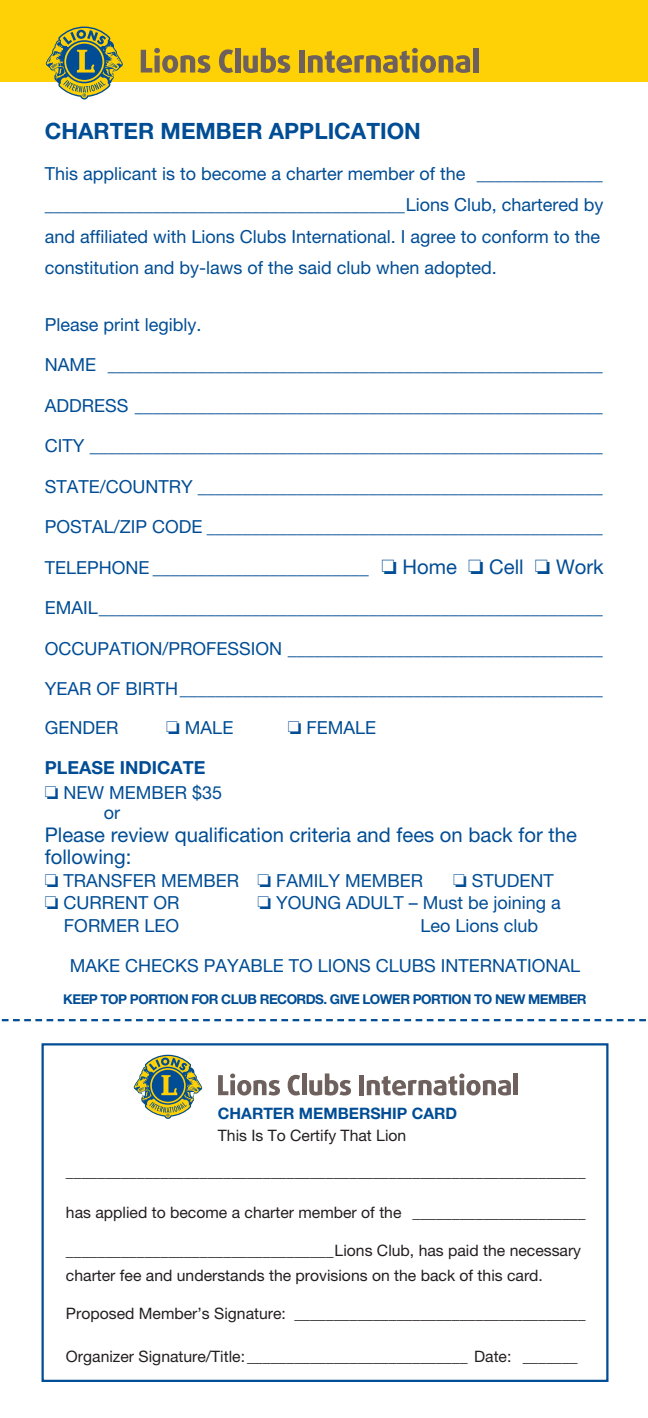
<style>
.page{position:relative;width:648px;height:1418px;background:#fff}
.page>*{position:absolute;margin:0;border:0;box-sizing:border-box;transform-origin:0 0}
.t1{font:700 22.5px "Helvetica Neue";color:#014d95}
.t2{font:20.25px/22.5px "Helvetica Neue";color:#014d95}
.t3{font:18px/31.5px "Helvetica Neue";color:#014d95}
.t4{font:700 18px "Helvetica Neue";color:#014d95}
.t5{font:15.75px "Helvetica Neue";color:#231f20}
.t6{font:700 15.75px "Helvetica Neue";color:#014d95}
.t7{font:700 13.5px "Helvetica Neue";letter-spacing:-.04em;color:#014d95}
.s1{font-size:20.25px}
</style>
<div class="page">
<div style="left:0;top:0;width:648px;height:81px;background:#fed006"></div>
<div style="left:42px;top:1043px;width:567px;height:339px;border:2px solid #014d95"></div>
<svg style="left:1px;top:1019px;width:645px;height:2px"></svg>
<svg style="left:46px;top:27px;width:77px;height:72px"></svg>
<svg style="left:141px;top:48px;width:69px;height:25px"></svg>
<svg style="left:219px;top:49px;width:14px;height:24px"></svg>
<div style="left:235px;top:48px;width:5px;height:24px;background:#6d605d"></div>
<svg style="left:243px;top:48px;width:47px;height:25px"></svg>
<div style="left:299px;top:50px;width:6px;height:22px;background:#6d605d"></div>
<svg style="left:308px;top:48px;width:162px;height:25px"></svg>
<div style="left:473px;top:48px;width:5px;height:24px;background:#6d605d"></div>
<svg style="left:134px;top:1054px;width:68px;height:65px"></svg>
<svg style="left:218px;top:1073px;width:62px;height:22px"></svg>
<svg style="left:288px;top:1074px;width:12px;height:21px"></svg>
<div style="left:302px;top:1073px;width:5px;height:22px;background:#6d605d"></div>
<svg style="left:309px;top:1073px;width:42px;height:22px"></svg>
<div style="left:359px;top:1075px;width:5px;height:20px;background:#6d605d"></div>
<svg style="left:367px;top:1073px;width:144px;height:22px"></svg>
<hr style="left:514px;top:1073px;width:4px;height:22px;background:#6d605d">
<p class="t1" style="left:45px;top:117px;width:378px">CHARTER MEMBER APPLICATION</p>
<p class="t3" style="left:45px;top:157px;width:560px">This applicant is to become a charter member of the ______________ ________________________________________Lions Club, chartered by and affiliated with Lions Clubs International. I agree to conform to the constitution and by-laws of the said club when adopted.</p>
<p class="t3" style="left:45px;top:308px;width:158px">Please print legibly.</p>
<p class="t3" style="left:45px;top:349px;width:559px">NAME _______________________________________________________</p>
<p class="t3" style="left:45px;top:389px;width:559px">ADDRESS ____________________________________________________</p>
<p class="t3" style="left:45px;top:430px;width:559px">CITY _________________________________________________________</p>
<p class="t3" style="left:45px;top:470px;width:559px">STATE/COUNTRY _____________________________________________</p>
<p class="t3" style="left:45px;top:511px;width:559px">POSTAL/ZIP CODE ____________________________________________</p>
<p class="t3" style="left:45px;top:551px;width:560px">TELEPHONE ________________________ □ <span class="s1">Home</span> □ <span class="s1">Cell</span> □ <span class="s1">Work</span></p>
<p class="t3" style="left:45px;top:592px;width:559px">EMAIL________________________________________________________</p>
<p class="t3" style="left:45px;top:632px;width:559px">OCCUPATION/PROFESSION ___________________________________</p>
<p class="t3" style="left:45px;top:673px;width:559px">YEAR OF BIRTH_______________________________________________</p>
<p class="t3" style="left:45px;top:711px;width:75px">GENDER</p>
<p class="t3" style="left:166px;top:711px;width:69px">□ MALE</p>
<p class="t3" style="left:288px;top:711px;width:90px">□ FEMALE</p>
<p class="t4" style="left:45px;top:756px;width:162px">PLEASE INDICATE</p>
<p class="t3" style="left:45px;top:776px;width:179px">□ NEW MEMBER $35</p>
<p class="t3" style="left:104px;top:796px;width:18px">or</p>
<p class="t2" style="left:45px;top:823px;width:534px">Please review qualification criteria and fees on back for the following:</p>
<p class="t3" style="left:45px;top:864px;width:380px">□ TRANSFER MEMBER □ FAMILY MEMBER</p>
<p class="t3" style="left:453px;top:864px;width:102px">□ STUDENT</p>
<p class="t3" style="left:45px;top:886px;width:136px">□ CURRENT OR</p>
<p class="t3" style="left:257px;top:886px;width:305px">□ YOUNG ADULT – Must be joining a</p>
<p class="t3" style="left:64px;top:909px;width:117px">FORMER LEO</p>
<p class="t3" style="left:421px;top:909px;width:119px">Leo Lions club</p>
<p class="t3" style="left:70px;top:949px;width:512px">MAKE CHECKS PAYABLE TO LIONS CLUBS INTERNATIONAL</p>
<p class="t7" style="left:63px;top:990px;width:525px">KEEP TOP PORTION FOR CLUB RECORDS. GIVE LOWER PORTION TO NEW MEMBER</p>
<p class="t6" style="left:218px;top:1103px;width:241px">CHARTER MEMBERSHIP CARD</p>
<p class="t5" style="left:218px;top:1126px;width:190px">This Is To Certify That Lion</p>
<p class="t5" style="left:66px;top:1162px;width:521px">__________________________________________________________________</p>
<p class="t5" style="left:66px;top:1202px;width:521px">has applied to become a charter member of the ______________________</p>
<p class="t5" style="left:66px;top:1241px;width:517px">__________________________________Lions Club, has paid the necessary</p>
<p class="t5" style="left:66px;top:1265px;width:478px">charter fee and understands the provisions on the back of this card.</p>
<p class="t5" style="left:66px;top:1304px;width:521px">Proposed Member’s Signature: _____________________________________</p>
<p class="t5" style="left:66px;top:1346px;width:513px">Organizer Signature/Title: ____________________________ Date: _______</p>
</div>
